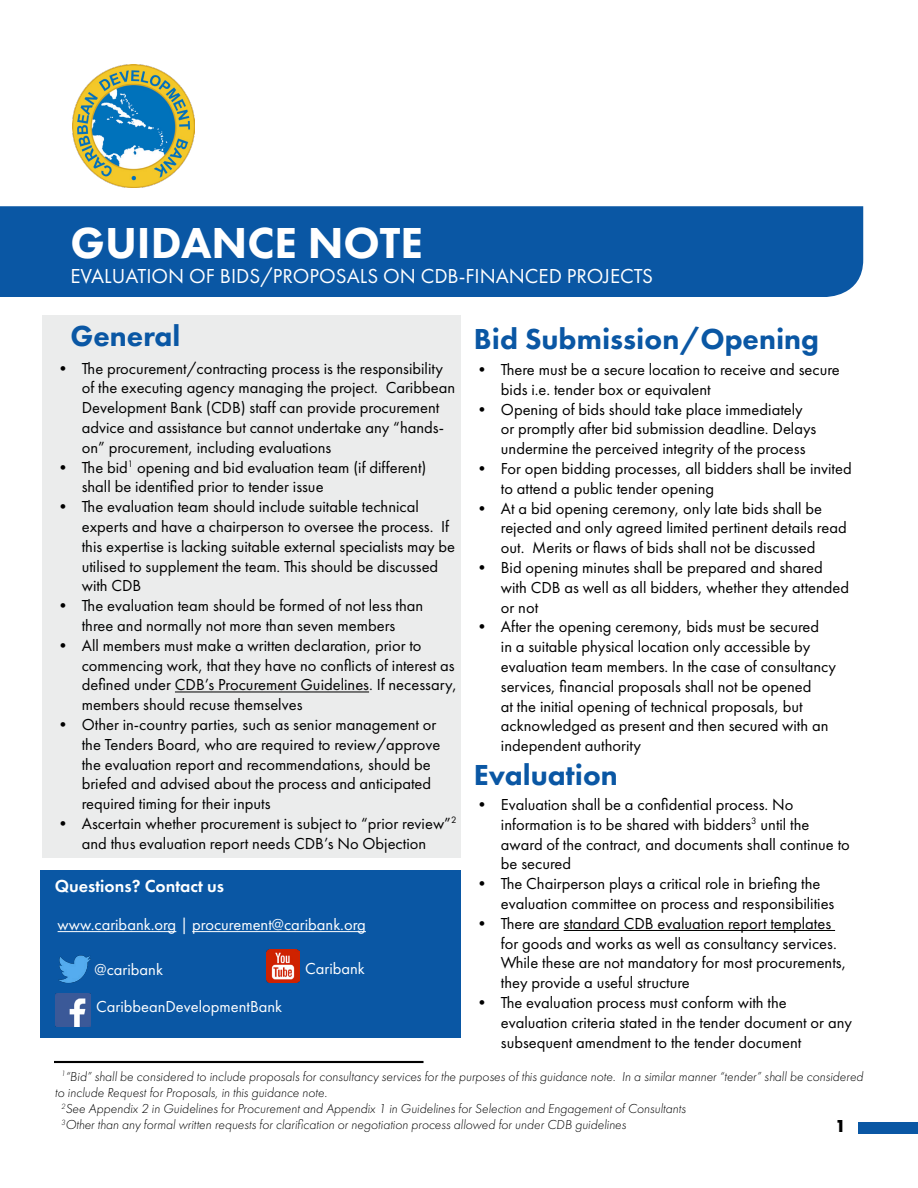
<style>
.page{position:relative;width:918px;height:1188px;background:#fff}
.page>*{position:absolute;margin:0;border:0;box-sizing:border-box;transform-origin:0 0}
.t1{font:800 45px "Futura New";color:#fff}
.t2{font:800 30px "Futura New";color:#0a57a4}
.t3{font:21px "Futura New";color:#fff}
.t4{font:18px "Futura New Demi";color:#fff}
.t5{font:700 18px "Futura New";color:#000}
.t6{font:16.5px/19.8px "Futura New";color:#000}
.t7{font:16.5px "Futura New";color:#fff}
.t8{font:italic 300 13.5px "Futura New";color:#000}
</style>
<div class="page">
<div style="left:40px;top:870px;width:420px;height:168px;background:#0a57a4"></div>
<div style="left:42px;top:315px;width:418px;height:543px;background:#ebecec"></div>
<img style="left:72px;top:64px;width:123px;height:124px">
<div style="left:0;top:206px;width:863px;height:91px;background:#0a57a4"></div>
<hr style="left:175px;top:692px;width:194px;height:1px;background:#000">
<hr style="left:54px;top:1061px;width:370px;height:2px;background:#000">
<hr style="left:564px;top:930px;width:271px;height:1px;background:#000">
<div style="left:858px;top:1122px;width:60px;height:12px;background:#0a57a4"></div>
<hr style="left:58px;top:931px;width:118px;height:1px;background:#fff">
<hr style="left:192px;top:931px;width:174px;height:1px;background:#fff">
<img style="left:58px;top:955px;width:32px;height:28px">
<img style="left:56px;top:993px;width:34px;height:33px">
<img style="left:267px;top:950px;width:33px;height:33px">
<h1 class="t1" style="left:70px;top:214px;width:354px">GUIDANCE NOTE</h1>
<p class="t3" style="left:70px;top:264px;width:584px">EVALUATION OF BIDS/PROPOSALS ON CDB-FINANCED PROJECTS</p>
<h2 class="t2" style="left:70px;top:317px;width:111px">General</h2>
<p class="t6" style="left:82px;top:358px;width:375px;text-indent:-27px">• The procurement/contracting process is the responsibility of the executing agency managing the project. Caribbean Development Bank (CDB) staff can provide procurement advice and assistance but cannot undertake any “hands&shy;on” procurement, including evaluations</p>
<p class="t6" style="left:82px;top:457px;width:346px;text-indent:-27px">• The bid<sup>1</sup> opening and bid evaluation team (if different) shall be identified prior to tender issue</p>
<p class="t6" style="left:82px;top:497px;width:375px;text-indent:-27px">• The evaluation team should include suitable technical experts and have a chairperson to oversee the process. If this expertise is lacking suitable external specialists may be utilised to supplement the team. This should be discussed with CDB</p>
<p class="t6" style="left:55px;top:596px;width:370px;text-align:center">• The evaluation team should be formed of not less than three and normally not more than seven members</p>
<p class="t6" style="left:82px;top:635px;width:377px;text-indent:-27px">• All members must make a written declaration, prior to commencing work, that they have no conflicts of interest as defined under CDB’s Procurement Guidelines. If necessary, members should recuse themselves</p>
<p class="t6" style="left:82px;top:714px;width:360px;text-indent:-27px">• Other in-country parties, such as senior management or the Tenders Board, who are required to review/approve the evaluation report and recommendations, should be briefed and advised about the process and anticipated required timing for their inputs</p>
<p class="t6" style="left:55px;top:813px;width:403px;text-align:center">• Ascertain whether procurement is subject to “prior review”<sup>2 </sup>and thus evaluation report needs CDB’s No Objection</p>
<h2 class="t2" style="left:474px;top:320px;width:347px">Bid Submission/Opening</h2>
<p class="t6" style="left:501px;top:360px;width:340px;text-indent:-27px">• There must be a secure location to receive and secure bids i.e. tender box or equivalent</p>
<p class="t6" style="left:501px;top:399px;width:317px;text-indent:-27px">• Opening of bids should take place immediately or promptly after bid submission deadline. Delays undermine the perceived integrity of the process</p>
<p class="t6" style="left:501px;top:459px;width:352px;text-indent:-27px">• For open bidding processes, all bidders shall be invited to attend a public tender opening</p>
<p class="t6" style="left:501px;top:498px;width:347px;text-indent:-27px">• At a bid opening ceremony, only late bids shall be rejected and only agreed limited pertinent details read out. Merits or flaws of bids shall not be discussed</p>
<p class="t6" style="left:501px;top:558px;width:350px;text-indent:-27px">• Bid opening minutes shall be prepared and shared with CDB as well as all bidders, whether they attended or not</p>
<p class="t6" style="left:501px;top:617px;width:337px;text-indent:-27px">• After the opening ceremony, bids must be secured<br>in a suitable physical location only accessible by evaluation team members. In the case of consultancy services, financial proposals shall not be opened<br>at the initial opening of technical proposals, but acknowledged as present and then secured with an independent authority</p>
<h2 class="t2" style="left:474px;top:756px;width:145px">Evaluation</h2>
<p class="t6" style="left:501px;top:795px;width:350px;text-indent:-27px">• Evaluation shall be a confidential process. No information is to be shared with bidders<sup>3</sup> until the award of the contract, and documents shall continue to be secured</p>
<p class="t6" style="left:501px;top:874px;width:335px;text-indent:-27px">• The Chairperson plays a critical role in briefing the evaluation committee on process and responsibilities</p>
<p class="t6" style="left:501px;top:913px;width:347px;text-indent:-27px">• There are standard CDB evaluation report templates for goods and works as well as consultancy services.<br>While these are not mandatory for most procurements, they provide a useful structure</p>
<p class="t6" style="left:501px;top:993px;width:353px;text-indent:-27px">• The evaluation process must conform with the evaluation criteria stated in the tender document or any subsequent amendment to the tender document</p>
<p class="t4" style="left:55px;top:875px;width:171px">Questions? Contact us</p>
<p class="t7" style="left:58px;top:915px;width:310px">www.caribank.org | procurement@caribank.org</p>
<p class="t7" style="left:95px;top:960px;width:70px">@caribank</p>
<p class="t7" style="left:96px;top:997px;width:188px">CaribbeanDevelopmentBank</p>
<p class="t7" style="left:305px;top:959px;width:61px">Caribank</p>
<p class="t8" style="left:61px;top:1069px;width:804px"><sup>1</sup>“Bid” shall be considered to include proposals for consultancy services for the purposes of this guidance note. In a similar manner “tender” shall be considered</p>
<p class="t8" style="left:55px;top:1085px;width:274px">to include Request for Proposals, in this guidance note.</p>
<p class="t8" style="left:61px;top:1101px;width:626px"><sup>2</sup>See Appendix 2 in Guidelines for Procurement and Appendix 1 in Guidelines for Selection and Engagement of Consultants</p>
<p class="t8" style="left:61px;top:1117px;width:567px"><sup>3</sup>Other than any formal written requests for clarification or negotiation process allowed for under CDB guidelines</p>
<p class="t5" style="left:835px;top:1114px;width:12px">1</p>
</div>
